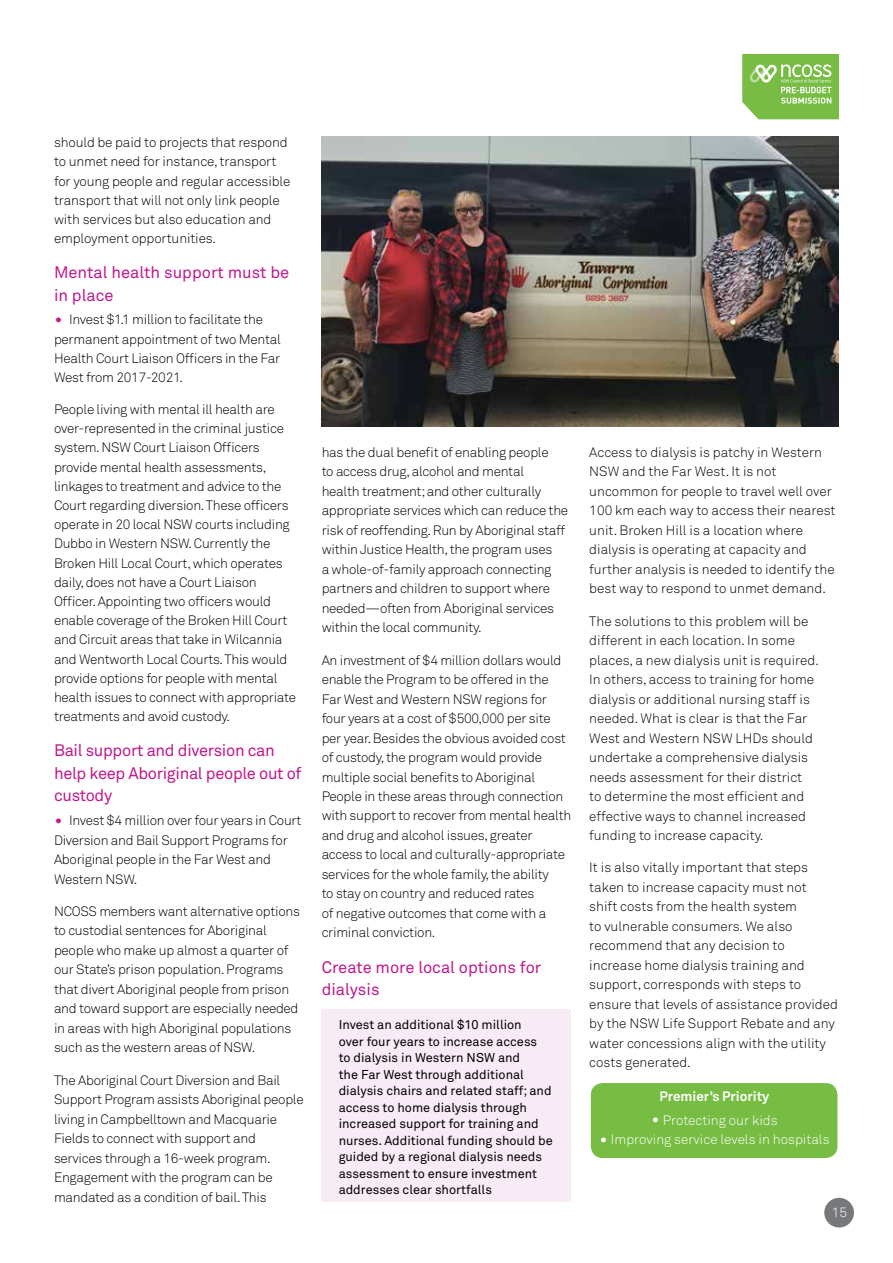
<style>
.page{position:relative;width:893px;height:1263px;background:#fff}
.page>*{position:absolute;margin:0;border:0;box-sizing:border-box;transform-origin:0 0}
.t1{font:16.5px/22.5px "Akkurat";letter-spacing:-.01em;color:#c0198d}
.t2{font:300 13.5px/19.5px "Akkurat";letter-spacing:-.02em;color:#000}
.t3{font:300 13.5px/19.5px "Akkurat";color:#000}
.t4{font:300 13.5px "Akkurat";color:#fff}
.t5{font:700 13.5px "Akkurat";color:#fff}
.t6{font:12.75px/16.5px "Akkurat";color:#000}
.s1{font-size:21px;color:#c0198d}
.s2{font-size:21px}
</style>
<div class="page">
<div style="left:824px;top:1198px;width:30px;height:29px;background:#77787b;border-radius:50%"></div>
<div style="left:322px;top:1009px;width:249px;height:193px;background:#f7ecf5"></div>
<svg style="left:742px;top:54px;width:97px;height:65px;background:#8bc65f"></svg>
<img style="left:322px;top:136px;width:517px;height:291px">
<div style="left:590px;top:1082px;width:248px;height:77px;background:#77bd43;border-radius:13px"></div>
<div style="left:589px;top:1081px;width:250px;height:78px;border:2px solid #fff;border-radius:13px"></div>
<p class="t2" style="left:54px;top:133px;width:238px">should be paid to projects that respond to unmet need for instance, transport for young people and regular accessible transport that will not only link people with services but also education and employment opportunities.</p>
<p class="t1" style="left:54px;top:262px;width:237px">Mental health support must be in place</p>
<p class="t2" style="left:54px;top:310px;width:228px"><span class="s1">•</span> Invest $1.1 million to facilitate the permanent appointment of two Mental Health Court Liaison Officers in the Far West from 2017-2021.</p>
<p class="t2" style="left:54px;top:400px;width:244px">People living with mental ill health are over-represented in the criminal justice system. NSW Court Liaison Officers provide mental health assessments, linkages to treatment and advice to the Court regarding diversion. These officers operate in 20 local NSW courts including Dubbo in Western NSW. Currently the Broken Hill Local Court, which operates daily, does not have a Court Liaison Officer. Appointing two officers would enable coverage of the Broken Hill Court and Circuit areas that take in Wilcannia and Wentworth Local Courts. This would provide options for people with mental health issues to connect with appropriate treatments and avoid custody.</p>
<p class="t1" style="left:54px;top:740px;width:249px">Bail support and diversion can help keep Aboriginal people out of custody</p>
<p class="t2" style="left:54px;top:811px;width:249px"><span class="s1">•</span> Invest $4 million over four years in Court Diversion and Bail Support Programs for Aboriginal people in the Far West and Western NSW.</p>
<p class="t2" style="left:54px;top:902px;width:247px">NCOSS members want alternative options to custodial sentences for Aboriginal people who make up almost a quarter of our State’s prison population. Programs that divert Aboriginal people from prison and toward support are especially needed in areas with high Aboriginal populations such as the western areas of NSW.</p>
<p class="t2" style="left:54px;top:1070px;width:251px">The Aboriginal Court Diversion and Bail Support Program assists Aboriginal people living in Campbelltown and Macquarie Fields to connect with support and services through a 16-week program.<br>Engagement with the program can be mandated as a condition of bail. This</p>
<p class="t2" style="left:322px;top:443px;width:248px">has the dual benefit of enabling people<br>to access drug, alcohol and mental<br>health treatment; and other culturally appropriate services which can reduce the risk of reoffending. Run by Aboriginal staff within Justice Health, the program uses<br>a whole-of-family approach connecting partners and children to support where needed—often from Aboriginal services within the local community.</p>
<p class="t2" style="left:322px;top:650px;width:251px">An investment of $4 million dollars would enable the Program to be offered in the Far West and Western NSW regions for four years at a cost of $500,000 per site per year. Besides the obvious avoided cost of custody, the program would provide multiple social benefits to Aboriginal People in these areas through connection with support to recover from mental health and drug and alcohol issues, greater access to local and culturally-appropriate services for the whole family, the ability<br>to stay on country and reduced rates<br>of negative outcomes that come with a criminal conviction.</p>
<p class="t1" style="left:322px;top:956px;width:221px">Create more local options for dialysis</p>
<p class="t6" style="left:339px;top:1017px;width:216px">Invest an additional $10 million<br>over four years to increase access<br>to dialysis in Western NSW and<br>the Far West through additional dialysis chairs and related staff; and access to home dialysis through increased support for training and nurses. Additional funding should be guided by a regional dialysis needs assessment to ensure investment addresses clear shortfalls</p>
<p class="t3" style="left:589px;top:443px;width:248px">Access to dialysis is patchy in Western NSW and the Far West. It is not uncommon for people to travel well over 100 km each way to access their nearest unit. Broken Hill is a location where dialysis is operating at capacity and further analysis is needed to identify the best way to respond to unmet demand.</p>
<p class="t3" style="left:589px;top:611px;width:231px">The solutions to this problem will be different in each location. In some places, a new dialysis unit is required.<br>In others, access to training for home dialysis or additional nursing staff is needed. What is clear is that the Far West and Western NSW LHDs should undertake a comprehensive dialysis needs assessment for their district<br>to determine the most efficient and effective ways to channel increased funding to increase capacity.</p>
<p class="t3" style="left:589px;top:858px;width:250px">It is also vitally important that steps taken to increase capacity must not shift costs from the health system<br>to vulnerable consumers. We also recommend that any decision to increase home dialysis training and support, corresponds with steps to ensure that levels of assistance provided by the NSW Life Support Rebate and any water concessions align with the utility costs generated.</p>
<p class="t5" style="left:659px;top:1088px;width:111px">Premier’s Priority</p>
<p class="t4" style="left:651px;top:1112px;width:128px"><span class="s2">•</span> Protecting our kids</p>
<p class="t4" style="left:599px;top:1132px;width:232px"><span class="s2">•</span> Improving service levels in hospitals</p>
<p class="t4" style="left:832px;top:1204px;width:17px">15</p>
</div>
